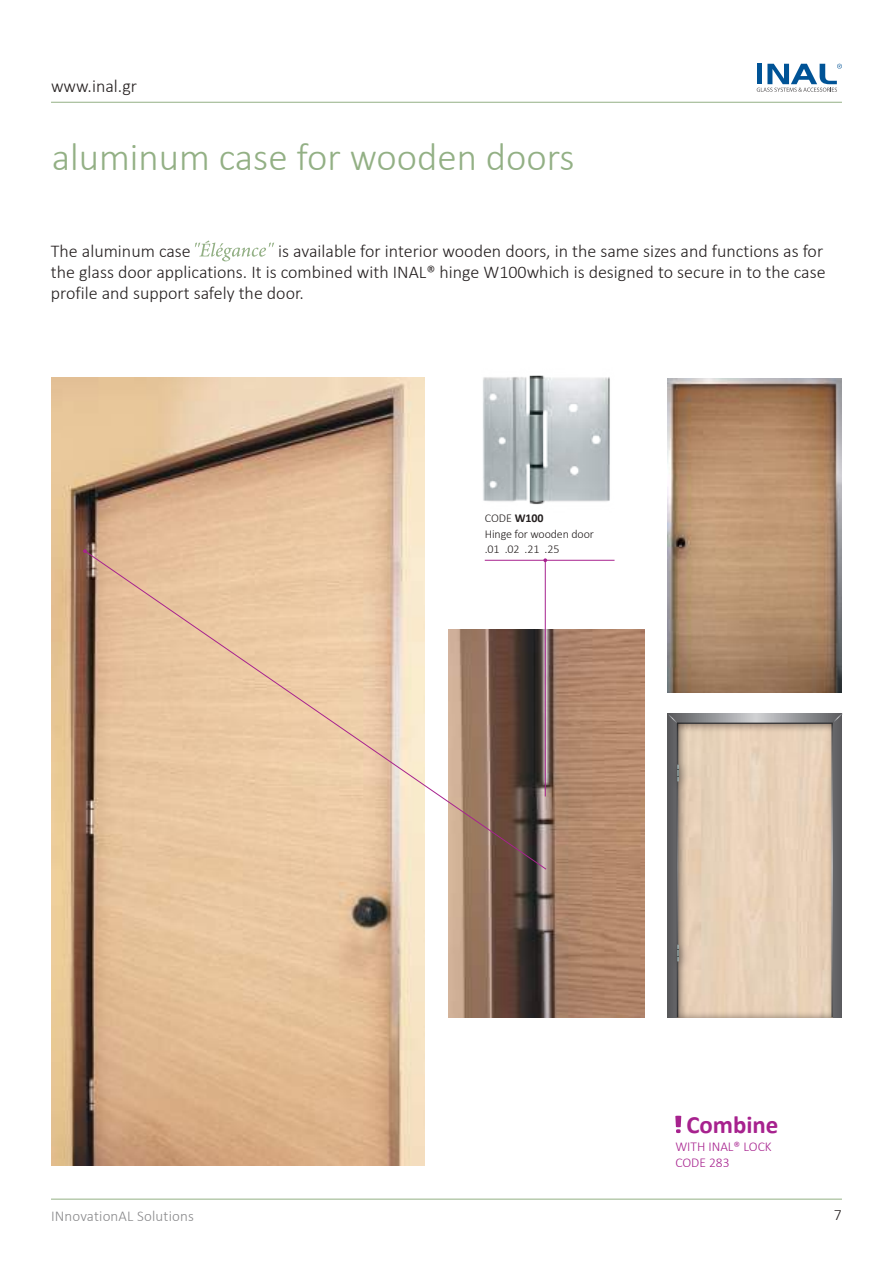
<style>
.page{position:relative;width:893px;height:1263px;background:#fff}
.page>*{position:absolute;margin:0;border:0;box-sizing:border-box;transform-origin:0 0}
.t1{font:300 39px "Calibri";color:#93b085}
.t2{font:700 24.9px "Calibri";color:#a7228e}
.t3{font:300 18px/21px "Calibri";color:#241f1f}
.t4{font:300 15.75px "Calibri";color:#241f1f}
.t5{font:300 15px "Calibri";letter-spacing:.01em;color:#89898b}
.t6{font:300 13.5px/16.2px "Calibri";color:#a7228e}
.t7{font:300 12px/15.6px "Calibri";letter-spacing:-.01em;color:#241f1f}
.s1{font-weight:700}
</style>
<div class="page">
<hr style="left:51px;top:102px;width:791px;height:1px;background:#93b085">
<hr style="left:51px;top:1199px;width:791px;height:1px;background:#93b085">
<svg style="left:757px;top:64px;width:85px;height:28px"></svg>
<svg style="left:195px;top:240px;width:79px;height:21px"></svg>
<img style="left:51px;top:378px;width:373px;height:787px">
<img style="left:448px;top:629px;width:196px;height:388px">
<svg style="left:668px;top:714px;width:174px;height:303px;background:#6b6b6e"></svg>
<svg style="left:675px;top:721px;width:159px;height:297px;background:#dfc9b3"></svg>
<svg style="left:668px;top:714px;width:9px;height:9px"></svg>
<svg style="left:833px;top:714px;width:9px;height:9px"></svg>
<div style="left:671px;top:761px;width:18px;height:30px;background:#241f1f;opacity:.75"></div>
<svg style="left:677px;top:763px;width:2px;height:19px"></svg>
<div style="left:671px;top:941px;width:18px;height:31px;background:#241f1f;opacity:.75"></div>
<svg style="left:677px;top:943px;width:2px;height:19px"></svg>
<img style="left:668px;top:378px;width:174px;height:315px">
<svg style="left:84px;top:550px;width:463px;height:320px;background:#d7ba9f"></svg>
<svg style="left:83px;top:549px;width:4px;height:4px"></svg>
<img style="left:483px;top:375px;width:127px;height:130px">
<hr style="left:485px;top:560px;width:129px;height:1px;background:#a7228e">
<svg style="left:675px;top:1116px;width:6px;height:17px"></svg>
<p class="t3" style="left:51px;top:77px;width:88px">www.inal.gr</p>
<h1 class="t1" style="left:52px;top:142px;width:524px">aluminum case for wooden doors</h1>
<p class="t3" style="left:51px;top:242px;width:776px;text-indent:227px">is available for interior wooden doors, in the same sizes and functions as for the glass door applications. It is combined with INAL® hinge W100which is designed to secure in to the case profile and support safely the door.</p>
<p class="t3" style="left:51px;top:242px;width:141px">The aluminum case</p>
<p class="t7" style="left:485px;top:511px;width:111px">CODE <span class="s1">W100<br></span>Hinge for wooden door .01 .02 .21 .25</p>
<p class="t5" style="left:51px;top:1210px;width:144px">INnovationAL Solutions</p>
<h2 class="t2" style="left:686px;top:1115px;width:94px">Combine</h2>
<p class="t6" style="left:675px;top:1138px;width:98px">WITH ΙΝΑL® LOCK<br>CODE 283</p>
<p class="t4" style="left:834px;top:1209px;width:9px">7</p>
</div>
